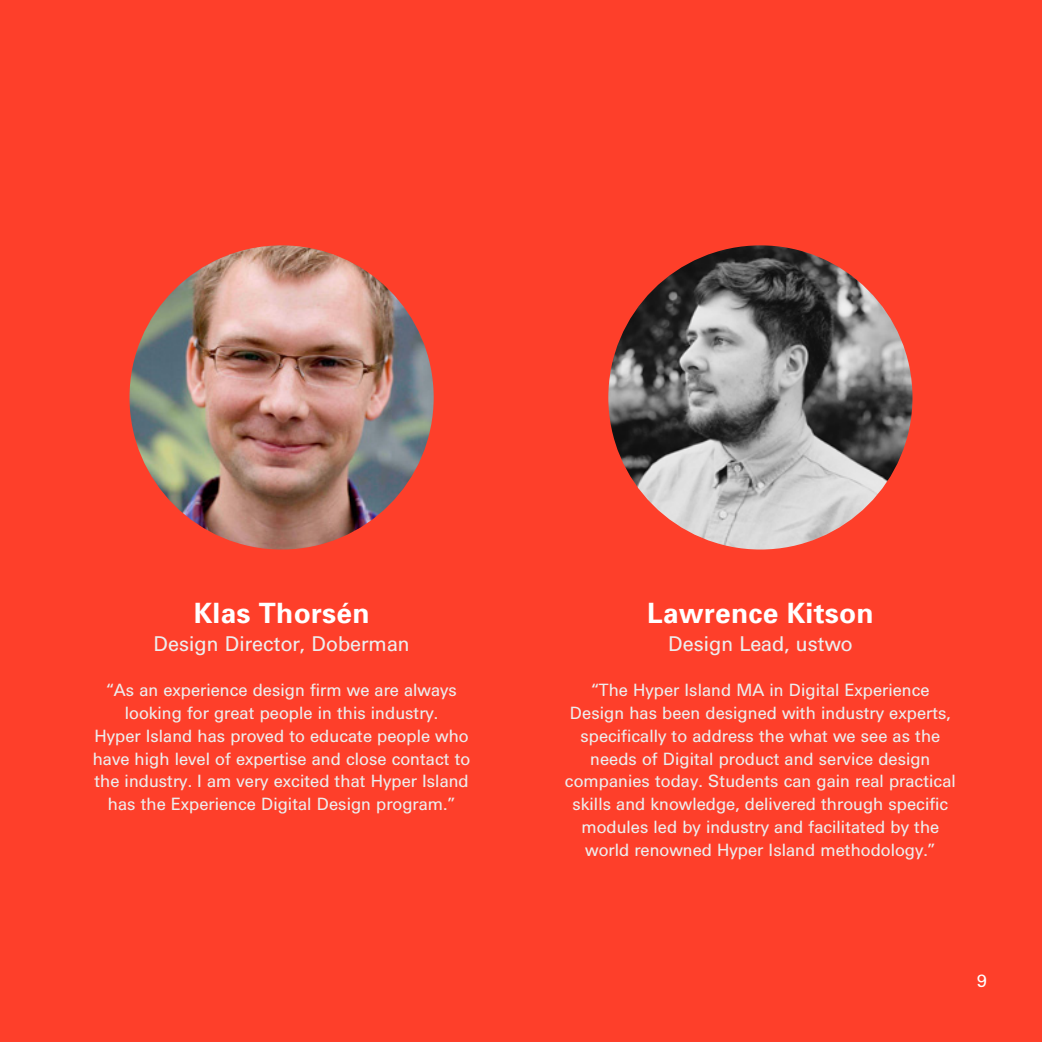
<style>
.page{position:relative;width:1042px;height:1042px;background:#fe3f2a}
.page>*{position:absolute;margin:0;border:0;box-sizing:border-box;transform-origin:0 0}
.t1{font:700 28px "Univers";letter-spacing:.01em;color:#fff}
.t2{font:21px "Univers BQ";color:#ededed}
.t3{font:17.5px/22.8px "Univers BQ";color:#ededed;text-align:center}
.t4{font:17.5px "Univers BQ";color:#fff}
</style>
<div class="page">
<img style="left:129px;top:245px;width:305px;height:304px;border-radius:152px">
<img style="left:608px;top:245px;width:304px;height:304px;border-radius:152px">
<h1 class="t1" style="left:194px;top:596px;width:177px">Klas Thorsén</h1>
<p class="t2" style="left:153px;top:631px;width:258px">Design Director, Doberman</p>
<p class="t3" style="left:93px;top:679px;width:379px">“As an experience design firm we are always looking for great people in this industry.<br>Hyper Island has proved to educate people who have high level of expertise and close contact to the industry. I am very excited that Hyper Island has the Experience Digital Design program.”</p>
<h1 class="t1" style="left:647px;top:596px;width:228px">Lawrence Kitson</h1>
<p class="t2" style="left:668px;top:631px;width:186px">Design Lead, ustwo</p>
<p class="t3" style="left:565px;top:679px;width:392px">“The Hyper Island MA in Digital Experience Design has been designed with industry experts, specifically to address the what we see as the needs of Digital product and service design companies today. Students can gain real practical skills and knowledge, delivered through specific modules led by industry and facilitated by the world renowned Hyper Island methodology.”</p>
<p class="t4" style="left:976px;top:970px;width:12px">9</p>
</div>
